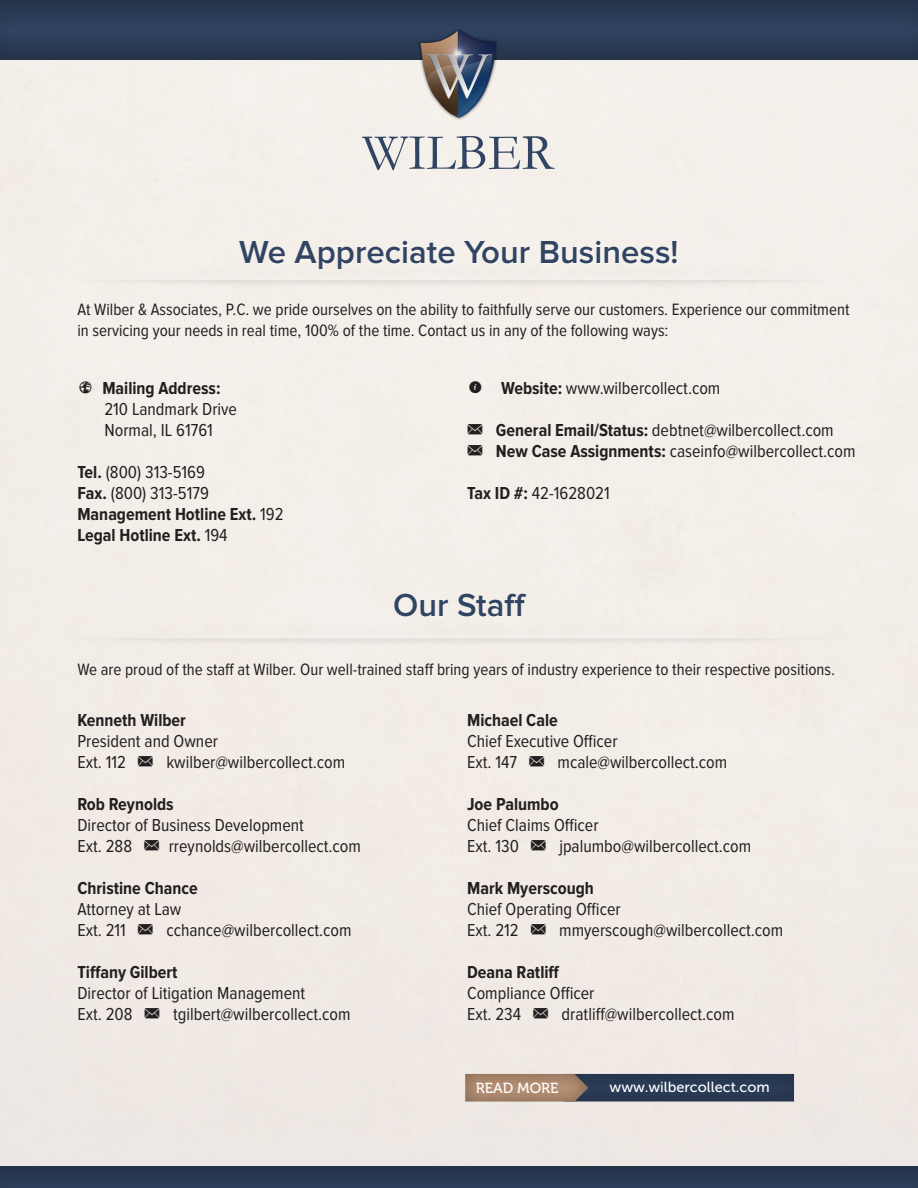
<style>
.page{position:relative;width:918px;height:1188px;background:#fff}
.page>*{position:absolute;margin:0;border:0;box-sizing:border-box;transform-origin:0 0}
.t1{font:51.6px "Garamond";color:#314462}
.t2{font:600 33px "Proxima Nova";color:#314462}
.Body_Copy_-_White{font:18px "Proxima Nova Cond";color:#231f20}
.Body_Copy_-_White-2{font:700 18px "Proxima Nova Cond";color:#231f20}
.Body_Copy_-_White-3{font:17.1px/21px "Proxima Nova Cond";color:#231f20}
.t3{font:14.55px "Museo Sans 500";color:#fff}
.t4{font:14.55px "Museo 500";color:#fff}
.s1{font-family:"icon Sweets";font-weight:400}
.s2{font-weight:700}
.s3{font-weight:400}
.s4{font-family:"icon Sweets"}
</style>
<div class="page">
<div style="left:0;top:0;width:918px;height:62px;background:#2a3b55"></div>
<div style="left:0;top:1165px;width:918px;height:23px;background:#293952"></div>
<img style="left:418px;top:28px;width:80px;height:93px">
<div style="left:240px;top:242px;width:438px;height:28px;background:#fff;opacity:.8"></div>
<img style="left:31px;top:263px;width:853px;height:27px">
<div style="left:395px;top:594px;width:132px;height:23px;background:#fff;opacity:.8"></div>
<div style="left:551px;top:1073px;width:244px;height:30px;background:#ede7e2"></div>
<div style="left:589px;top:1074px;width:205px;height:28px;background:#293953"></div>
<div style="left:463px;top:1072px;width:126px;height:30px;background:#231f20;opacity:.4"></div>
<p class="t1" style="left:362px;top:122px;width:193px">WILBER</p>
<p class="t2" style="left:239px;top:233px;width:441px">We Appreciate Your Business!</p>
<p class="Body_Copy_-_White-3" style="left:77px;top:299px;width:774px">At Wilber &amp; Associates, P.C. we pride ourselves on the ability to faithfully serve our customers. Experience our commitment in servicing your needs in real time, 100% of the time. Contact us in any of the following ways:</p>
<p class="Body_Copy_-_White-2" style="left:77px;top:378px;width:145px"><span class="s1">G</span> Mailing Address:</p>
<p class="Body_Copy_-_White" style="left:104px;top:399px;width:134px">210 Landmark Drive</p>
<p class="Body_Copy_-_White" style="left:104px;top:420px;width:110px">Normal, IL 61761</p>
<p class="Body_Copy_-_White" style="left:77px;top:462px;width:129px"><span class="s2">Tel.</span> (800) 313-5169</p>
<p class="Body_Copy_-_White" style="left:77px;top:483px;width:133px"><span class="s2">Fax.</span> (800) 313-5179</p>
<p class="Body_Copy_-_White-2" style="left:77px;top:504px;width:208px">Management Hotline Ext. <span class="s3">192</span></p>
<p class="Body_Copy_-_White-2" style="left:77px;top:525px;width:152px">Legal Hotline Ext. <span class="s3">194</span></p>
<p class="Body_Copy_-_White" style="left:467px;top:378px;width:255px"><span class="s4">?</span> <span class="s2">Website:</span> www.wilbercollect.com</p>
<p class="Body_Copy_-_White" style="left:467px;top:420px;width:368px"><span class="s4">A</span> <span class="s2">General Email/Status:</span> debtnet@wilbercollect.com</p>
<p class="Body_Copy_-_White" style="left:467px;top:441px;width:390px"><span class="s4">A</span> <span class="s2">New Case Assignments:</span> caseinfo@wilbercollect.com</p>
<p class="Body_Copy_-_White" style="left:467px;top:483px;width:144px"><span class="s2">Tax ID #:</span> 42-1628021</p>
<p class="t2" style="left:393px;top:586px;width:135px">Our Staff</p>
<p class="Body_Copy_-_White-3" style="left:77px;top:659px;width:759px">We are proud of the staff at Wilber. Our well-trained staff bring years of industry experience to their respective positions.</p>
<p class="Body_Copy_-_White-2" style="left:77px;top:710px;width:110px">Kenneth Wilber</p>
<p class="Body_Copy_-_White" style="left:77px;top:731px;width:142px">President and Owner</p>
<p class="Body_Copy_-_White" style="left:77px;top:752px;width:269px">Ext. 112 <span class="s4">A</span> kwilber@wilbercollect.com</p>
<p class="Body_Copy_-_White-2" style="left:77px;top:794px;width:98px">Rob Reynolds</p>
<p class="Body_Copy_-_White" style="left:77px;top:815px;width:228px">Director of Business Development</p>
<p class="Body_Copy_-_White" style="left:77px;top:836px;width:285px">Ext. 288 <span class="s4">A</span> rreynolds@wilbercollect.com</p>
<p class="Body_Copy_-_White-2" style="left:77px;top:878px;width:122px">Christine Chance</p>
<p class="Body_Copy_-_White" style="left:77px;top:899px;width:106px">Attorney at Law</p>
<p class="Body_Copy_-_White" style="left:77px;top:920px;width:276px">Ext. 211 <span class="s4">A</span> cchance@wilbercollect.com</p>
<p class="Body_Copy_-_White-2" style="left:77px;top:962px;width:102px">Tiffany Gilbert</p>
<p class="Body_Copy_-_White" style="left:77px;top:983px;width:229px">Director of Litigation Management</p>
<p class="Body_Copy_-_White" style="left:77px;top:1004px;width:275px">Ext. 208 <span class="s4">A</span> tgilbert@wilbercollect.com</p>
<p class="Body_Copy_-_White-2" style="left:467px;top:710px;width:92px">Michael Cale</p>
<p class="Body_Copy_-_White" style="left:467px;top:731px;width:152px">Chief Executive Officer</p>
<p class="Body_Copy_-_White" style="left:467px;top:752px;width:262px">Ext. 147 <span class="s4">A</span> mcale@wilbercollect.com</p>
<p class="Body_Copy_-_White-2" style="left:467px;top:794px;width:93px">Joe Palumbo</p>
<p class="Body_Copy_-_White" style="left:467px;top:815px;width:133px">Chief Claims Officer</p>
<p class="Body_Copy_-_White" style="left:467px;top:836px;width:286px">Ext. 130 <span class="s4">A</span> jpalumbo@wilbercollect.com</p>
<p class="Body_Copy_-_White-2" style="left:467px;top:878px;width:128px">Mark Myerscough</p>
<p class="Body_Copy_-_White" style="left:467px;top:899px;width:155px">Chief Operating Officer</p>
<p class="Body_Copy_-_White" style="left:467px;top:920px;width:318px">Ext. 212 <span class="s4">A</span> mmyerscough@wilbercollect.com</p>
<p class="Body_Copy_-_White-2" style="left:467px;top:962px;width:94px">Deana Ratliff</p>
<p class="Body_Copy_-_White" style="left:467px;top:983px;width:129px">Compliance Officer</p>
<p class="Body_Copy_-_White" style="left:467px;top:1004px;width:269px">Ext. 234 <span class="s4">A</span> dratliff@wilbercollect.com</p>
<p class="t4" style="left:476px;top:1080px;width:84px">READ MORE</p>
<p class="t3" style="left:610px;top:1079px;width:162px">www.wilbercollect.com</p>
</div>
